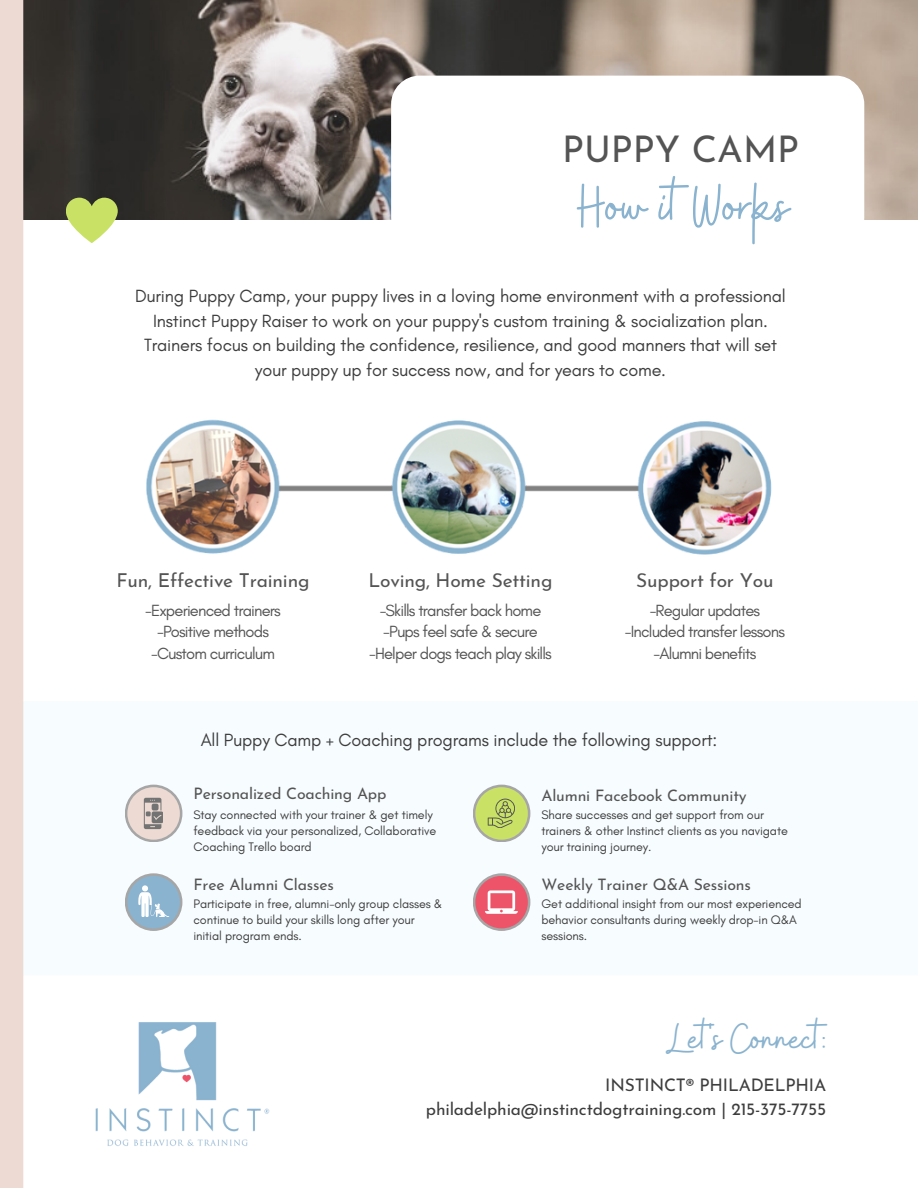
<style>
.page{position:relative;width:918px;height:1188px;background:#fff}
.page>*{position:absolute;margin:0;border:0;box-sizing:border-box;transform-origin:0 0}
.t1{font:61.2px "Buffalo";color:#8ab3cf}
.t2{font:43.2px "Buffalo";color:#8ab3cf}
.t3{font:36.75px "Josefin Sans";color:#545454}
.t4{font:19.2px "Josefin Sans";letter-spacing:-.01em;color:#545454}
.t5{font:18px/24.8px "Glacial Indifference";letter-spacing:-.01em;color:#3d3d3d;text-align:center}
.t6{font:17.4px "Josefin Sans";letter-spacing:-.01em;color:#3d3d3d}
.t7{font:16.5px "Glacial Indifference";letter-spacing:-.05em;color:#545454}
.t8{font:15.9px "Josefin Sans";letter-spacing:-.01em;color:#545454}
.t9{font:12.6px/15.8px "Glacial Indifference";letter-spacing:-.01em;color:#3d3d3d}
</style>
<div class="page">
<img style="left:23px;top:0;width:895px;height:220px">
<div style="left:125px;top:785px;width:57px;height:57px;background:#a6a6a6;border-radius:50%"></div>
<div style="left:127px;top:787px;width:53px;height:53px;background:#ecdad3;border-radius:50%"></div>
<svg style="left:144px;top:798px;width:19px;height:31px"></svg>
<svg style="left:125px;top:873px;width:57px;height:58px"></svg>
<div style="left:127px;top:876px;width:53px;height:52px;background:#8ab3cf;border-radius:50%"></div>
<div style="left:473px;top:785px;width:57px;height:57px;background:#a6a6a6;border-radius:50%"></div>
<div style="left:475px;top:787px;width:53px;height:53px;background:#c9e265;border-radius:50%"></div>
<svg style="left:473px;top:873px;width:57px;height:58px"></svg>
<div style="left:475px;top:876px;width:53px;height:52px;background:#ed5469;border-radius:50%"></div>
<svg style="left:138px;top:885px;width:31px;height:32px"></svg>
<svg style="left:485px;top:890px;width:33px;height:24px"></svg>
<svg style="left:488px;top:799px;width:27px;height:29px"></svg>
<div style="left:391px;top:76px;width:473px;height:170px;background:#fff;border-radius:29px"></div>
<img style="left:95px;top:1022px;width:175px;height:124px">
<div style="left:0;top:0;width:23px;height:1188px;background:#ecdad3"></div>
<img style="left:146px;top:419px;width:626px;height:136px">
<svg style="left:66px;top:198px;width:52px;height:45px"></svg>
<p class="t3" style="left:562px;top:134px;width:238px">PUPPY CAMP</p>
<p class="t1" style="left:577px;top:166px;width:214px">How it Works</p>
<p class="t5" style="left:135px;top:283px;width:652px">During Puppy Camp, your puppy lives in a loving home environment with a professional Instinct Puppy Raiser to work on your puppy's custom training &amp; socialization plan.<br>Trainers focus on building the confidence, resilience, and good manners that will set your puppy up for success now, and for years to come.</p>
<p class="t4" style="left:117px;top:572px;width:195px">Fun, Effective Training</p>
<p class="t4" style="left:369px;top:572px;width:186px">Loving, Home Setting</p>
<p class="t4" style="left:636px;top:572px;width:139px">Support for You</p>
<p class="t7" style="left:145px;top:600px;width:137px">-Experienced trainers</p>
<p class="t7" style="left:157px;top:622px;width:113px">-Positive methods</p>
<p class="t7" style="left:151px;top:643px;width:125px">-Custom curriculum</p>
<p class="t7" style="left:380px;top:600px;width:163px">-Skills transfer back home</p>
<p class="t7" style="left:383px;top:622px;width:156px">-Pups feel safe &amp; secure</p>
<p class="t7" style="left:369px;top:643px;width:184px">-Helper dogs teach play skills</p>
<p class="t7" style="left:650px;top:600px;width:112px">-Regular updates</p>
<p class="t7" style="left:625px;top:622px;width:162px">-Included transfer lessons</p>
<p class="t7" style="left:653px;top:643px;width:104px">-Alumni benefits</p>
<p class="t5" style="left:201px;top:728px;width:518px">All Puppy Camp + Coaching programs include the following support:</p>
<p class="t8" style="left:193px;top:787px;width:195px">Personalized Coaching App</p>
<p class="t9" style="left:193px;top:807px;width:244px">Stay connected with your trainer &amp; get timely feedback via your personalized, Collaborative<br>Coaching Trello board</p>
<p class="t8" style="left:193px;top:878px;width:142px">Free Alumni Classes</p>
<p class="t9" style="left:193px;top:896px;width:251px">Participate in free, alumni-only group classes &amp; continue to build your skills long after your initial program ends.</p>
<p class="t8" style="left:541px;top:789px;width:207px">Alumni Facebook Community</p>
<p class="t9" style="left:541px;top:807px;width:248px">Share successes and get support from our trainers &amp; other Instinct clients as you navigate your training journey.</p>
<p class="t8" style="left:541px;top:878px;width:211px">Weekly Trainer Q&amp;A Sessions</p>
<p class="t9" style="left:541px;top:896px;width:262px">Get additional insight from our most experienced behavior consultants during weekly drop-in Q&amp;A sessions.</p>
<p class="t2" style="left:667px;top:1011px;width:161px">Let's Connect:</p>
<p class="t6" style="left:605px;top:1078px;width:222px">INSTINCT® PHILADELPHIA</p>
<p class="t6" style="left:426px;top:1102px;width:402px">philadelphia@instinctdogtraining.com | 215-375-7755</p>
</div>
